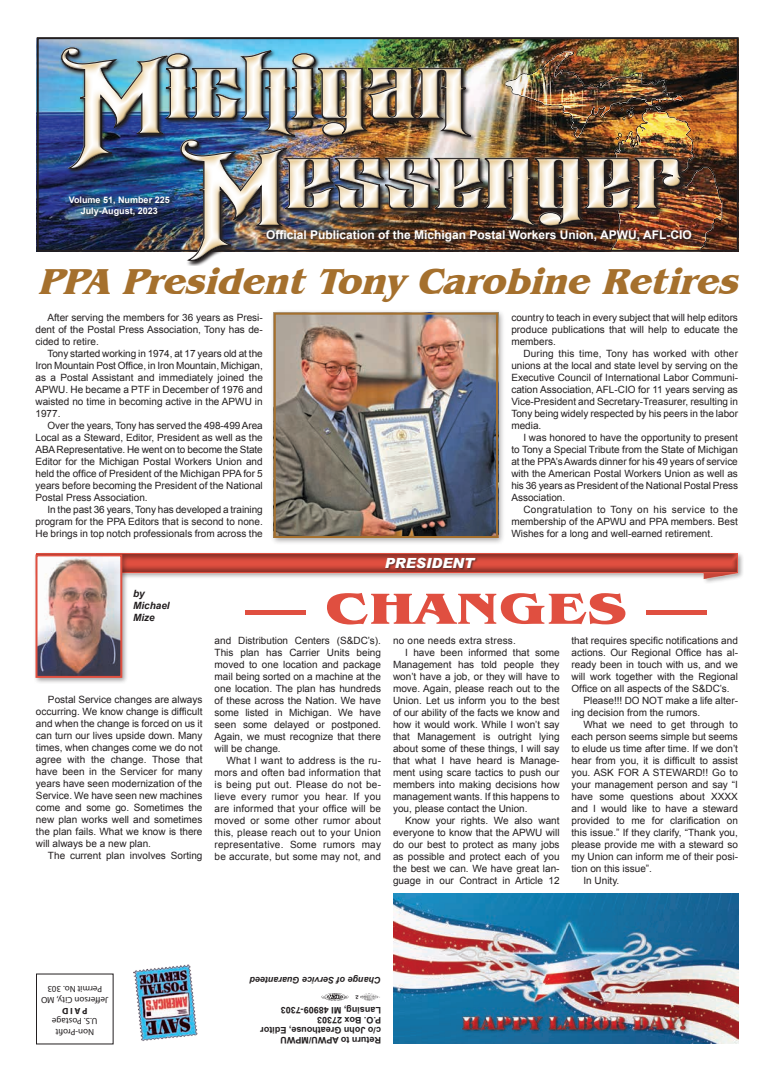
<style>
.page{position:relative;width:774px;height:1080px;background:#fff}
.page>*{position:absolute;margin:0;border:0;box-sizing:border-box;transform-origin:0 0}
.t1{font:110px/90px "Hijrah DEMO";color:#fff;scale:1.6 1}
.t2{font:700 45px "Benguiat IT Cby BT";color:#e04f40;scale:1.34 1}
.t3{font:italic 700 37px "Benguiat IT Cby BT";color:#a5702d}
.t4{font:italic 900 14px "Arial";color:#fff}
.t5{font:700 12px "Arial";color:#fff}
.t6{font:10px/12px "Arial";color:#231f20;text-align:justify}
.t7{font:10px "Arial";letter-spacing:.02em;color:#231f20}
.t8{font:italic 700 10px/12px "Arial";color:#231f20}
.t9{font:700 9px/10px "Arial";color:#231f20}
.t10{font:9px/10.8px "Myriad Pro";color:#231f20;text-align:center}
.t11{font:700 9px/11px "Arial";color:#fff;text-align:center}
.t12{font:italic 700 9px "Arial";color:#231f20}
.t13{font:700 9px "Myriad Pro";color:#231f20}
</style>
<div class="page">
<div style="left:34px;top:552px;width:710px;height:32px;background:#231f20;opacity:.4"></div>
<img style="left:129px;top:573px;width:609px;height:5px">
<div style="left:35px;top:553px;width:703px;height:20px;background:#231f20;opacity:.45"></div>
<div style="left:384px;top:557px;width:94px;height:14px;background:#231f20;opacity:.75"></div>
<img style="left:40px;top:40px;width:696px;height:209px">
<img style="left:51px;top:40px;width:430px;height:138px">
<div style="left:58px;top:44px;width:416px;height:127px;background:#fff;opacity:.75"></div>
<img style="left:688px;top:49px;width:39px;height:200px">
<div style="left:37px;top:37px;width:702px;height:215px;border:2px solid #231f20"></div>
<img style="left:61px;top:47px;width:627px;height:214px">
<img style="left:265px;top:229px;width:432px;height:18px">
<img style="left:68px;top:196px;width:107px;height:25px">
<div style="left:33px;top:552px;width:96px;height:132px;background:#231f20;opacity:.4"></div>
<img style="left:39px;top:557px;width:80px;height:118px">
<div style="left:36px;top:554px;width:86px;height:124px;border:2px solid #e04f40"></div>
<img style="left:355px;top:994px;width:25px;height:7px">
<img style="left:133px;top:964px;width:65px;height:77px">
<img style="left:321px;top:993px;width:27px;height:8px">
<img style="left:393px;top:894px;width:345px;height:149px">
<div style="left:270px;top:309px;width:236px;height:236px;background:#231f20;opacity:.4"></div>
<img style="left:277px;top:316px;width:218px;height:219px">
<div style="left:274px;top:313px;width:224px;height:225px;border:2px solid #a5702d"></div>
<h1 class="t1" style="left:285px;top:41px;width:251px;text-indent:-119px">ichigan essenger</h1>
<p class="t5" style="left:266px;top:226px;width:427px">Official Publication of the Michigan Postal Workers Union, APWU, AFL-CIO</p>
<p class="t11" style="left:69px;top:195px;width:102px">Volume 51, Number 225<br>July-August, 2023</p>
<h3 class="t3" style="left:37px;top:259px;width:713px">PPA PresidentTony Carobine Retires</h3>
<p class="t6" style="left:36px;top:312px;width:229px;text-indent:12px">After serving the members for 36 years as Presi&shy;dent of the Postal Press Association, Tony has de&shy;cided to retire.</p>
<p class="t6" style="left:36px;top:348px;width:229px;text-indent:12px">Tony started working in 1974, at 17 years old at the Iron Mountain Post Office, in Iron Mountain, Michigan, as a Postal Assistant and immediately joined the APWU. He became a PTF in December of 1976 and waisted no time in becoming active in the APWU in 1977.</p>
<p class="t6" style="left:36px;top:420px;width:229px;text-indent:12px">Over the years, Tony has served the 498-499 Area Local as a Steward, Editor, President as well as the ABA Representative. He went on to become the State Editor for the Michigan Postal Workers Union and held the office of President of the Michigan PPA for 5 years before becoming the President of the National Postal Press Association.</p>
<p class="t6" style="left:36px;top:504px;width:229px;text-indent:12px">In the past 36 years, Tony has developed a training program for the PPA Editors that is second to none.<br>He brings in top notch professionals from across the</p>
<p class="t6" style="left:511px;top:312px;width:228px">country to teach in every subject that will help editors produce publications that will help to educate the members.</p>
<p class="t6" style="left:511px;top:348px;width:228px;text-indent:12px">During this time, Tony has worked with other unions at the local and state level by serving on the Executive Council of International Labor Communi&shy;cation Association, AFL-CIO for 11 years serving as Vice-President and Secretary-Treasurer, resulting in Tony being widely respected by his peers in the labor media.</p>
<p class="t6" style="left:511px;top:432px;width:228px;text-indent:12px">I was honored to have the opportunity to present to Tony a Special Tribute from the State of Michigan at the PPA’s Awards dinner for his 49 years of service with the American Postal Workers Union as well as his 36 years as President of the National Postal Press Association.</p>
<p class="t6" style="left:511px;top:504px;width:228px;text-indent:12px">Congratulation to Tony on his service to the membership of the APWU and PPA members. Best Wishes for a long and well-earned retirement.</p>
<p class="t8" style="left:133px;top:588px;width:38px">by<br>Michael<br>Mize</p>
<p class="t6" style="left:36px;top:694px;width:168px;text-indent:12px">Postal Service changes are always occurring. We know change is difficult and when the change is forced on us it can turn our lives upside down. Many times, when changes come we do not agree with the change. Those that have been in the Servicer for many years have seen modernization of the Service. We have seen new machines come and some go. Sometimes the new plan works well and sometimes the plan fails. What we know is there will always be a new plan.</p>
<p class="t6" style="left:48px;top:850px;width:156px">The current plan involves Sorting</p>
<h3 class="t4" style="left:385px;top:554px;width:91px">PRESIDENT</h3>
<h2 class="t2" style="left:245px;top:581px;width:346px">— CHANGES —</h2>
<p class="t6" style="left:215px;top:634px;width:168px">and Distribution Centers (S&amp;DC’s).<br>This plan has Carrier Units being moved to one location and package mail being sorted on a machine at the one location. The plan has hundreds of these across the Nation. We have some listed in Michigan. We have seen some delayed or postponed.<br>Again, we must recognize that there will be change.</p>
<p class="t6" style="left:215px;top:754px;width:168px;text-indent:12px">What I want to address is the ru&shy;mors and often bad information that is being put out. Please do not be&shy;lieve every rumor you hear. If you are informed that your office will be moved or some other rumor about this, please reach out to your Union representative. Some rumors may be accurate, but some may not, and</p>
<p class="t7" style="left:393px;top:633px;width:124px">no one needs extra stress.</p>
<p class="t6" style="left:405px;top:646px;width:156px">I have been informed that some</p>
<p class="t6" style="left:393px;top:658px;width:168px">Management has told people they</p>
<p class="t6" style="left:393px;top:670px;width:168px">won’t have a job, or they will have to</p>
<p class="t6" style="left:393px;top:682px;width:168px">move. Again, please reach out to the</p>
<p class="t6" style="left:393px;top:694px;width:168px">Union. Let us inform you to the best</p>
<p class="t6" style="left:393px;top:706px;width:168px">of our ability of the facts we know and</p>
<p class="t6" style="left:393px;top:718px;width:168px">how it would work. While I won’t say</p>
<p class="t6" style="left:393px;top:730px;width:168px">that Management is outright lying</p>
<p class="t6" style="left:393px;top:742px;width:168px">about some of these things, I will say</p>
<p class="t6" style="left:393px;top:754px;width:168px">that what I have heard is Manage-</p>
<p class="t6" style="left:393px;top:766px;width:168px">ment using scare tactics to push our</p>
<p class="t6" style="left:393px;top:778px;width:168px">members into making decisions how</p>
<p class="t6" style="left:393px;top:790px;width:168px">management wants. If this happens to</p>
<p class="t6" style="left:393px;top:802px;width:136px">you, please contact the Union.</p>
<p class="t6" style="left:405px;top:814px;width:156px">Know your rights. We also want</p>
<p class="t6" style="left:393px;top:826px;width:168px">everyone to know that the APWU will</p>
<p class="t6" style="left:393px;top:838px;width:168px">do our best to protect as many jobs</p>
<p class="t6" style="left:393px;top:850px;width:168px">as possible and protect each of you</p>
<p class="t6" style="left:393px;top:862px;width:168px">the best we can. We have great lan-</p>
<p class="t6" style="left:393px;top:874px;width:168px">guage in our Contract in Article 12</p>
<p class="t6" style="left:572px;top:634px;width:168px">that requires specific notifications and</p>
<p class="t6" style="left:572px;top:646px;width:168px">actions. Our Regional Office has al-</p>
<p class="t6" style="left:572px;top:658px;width:168px">ready been in touch with us, and we</p>
<p class="t6" style="left:572px;top:670px;width:168px">will work together with the Regional</p>
<p class="t6" style="left:572px;top:682px;width:160px">Office on all aspects of the S&amp;DC’s.</p>
<p class="t6" style="left:584px;top:694px;width:156px">Please!!! DO NOT make a life alter-</p>
<p class="t6" style="left:572px;top:706px;width:130px">ing decision from the rumors.</p>
<p class="t6" style="left:584px;top:718px;width:156px">What we need to get through to</p>
<p class="t6" style="left:572px;top:730px;width:168px">each person seems simple but seems</p>
<p class="t6" style="left:572px;top:742px;width:168px">to elude us time after time. If we don’t</p>
<p class="t6" style="left:572px;top:754px;width:168px">hear from you, it is difficult to assist</p>
<p class="t6" style="left:572px;top:766px;width:168px">you. ASK FOR A STEWARD!! Go to</p>
<p class="t6" style="left:572px;top:778px;width:168px">your management person and say “I</p>
<p class="t6" style="left:572px;top:790px;width:168px">have some questions about XXXX</p>
<p class="t6" style="left:572px;top:802px;width:168px">and I would like to have a steward</p>
<p class="t6" style="left:572px;top:814px;width:168px">provided to me for clarification on</p>
<p class="t6" style="left:572px;top:826px;width:168px">this issue.” If they clarify, “Thank you,</p>
<p class="t6" style="left:572px;top:838px;width:168px">please provide me with a steward so</p>
<p class="t6" style="left:572px;top:850px;width:168px">my Union can inform me of their posi-</p>
<p class="t6" style="left:572px;top:862px;width:82px">tion on this issue”.</p>
<p class="t6" style="left:584px;top:874px;width:37px">In Unity.</p>
<p class="t10" style="left:108px;top:1005px;width:69px;rotate:-180deg">Jefferson City, MO<br>Permit No. 303</p>
<p class="t13" style="left:88px;top:1016px;width:27px;rotate:-180deg">P A I D</p>
<p class="t10" style="left:98px;top:1038px;width:47px;rotate:-180deg">Non-Profit<br>U.S. Postage</p>
<p class="t12" style="left:381px;top:987px;width:133px;rotate:-180deg">Change of Service Guaranteed</p>
<p class="t9" style="left:381px;top:1046px;width:122px;rotate:-180deg">Return to APWU/MPWU<br>c/o John Greathouse, Editor<br>P.O. Box 27303<br>Lansing, MI 48909-7303</p>
</div>
